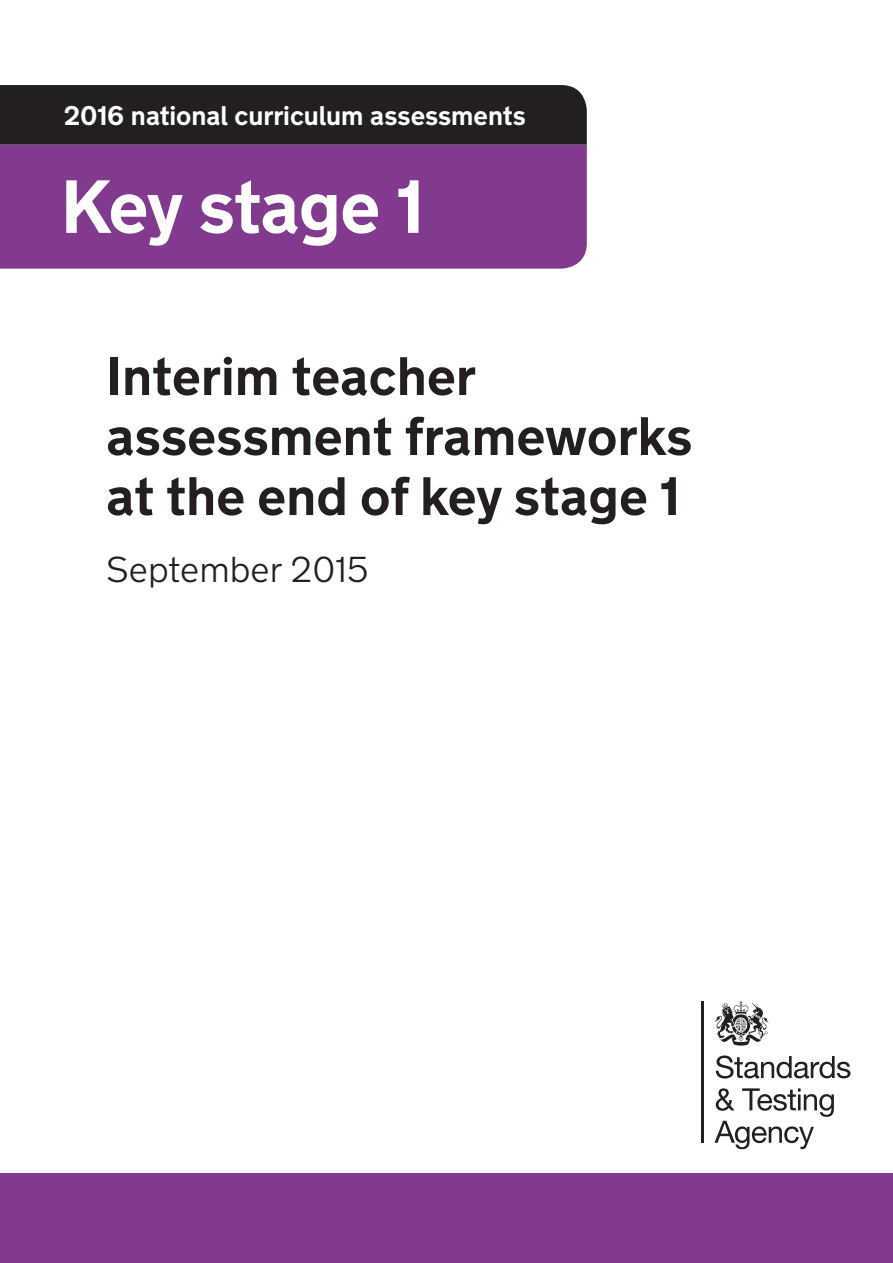
<style>
.page{position:relative;width:893px;height:1263px;background:#fff}
.page>*{position:absolute;margin:0;border:0;box-sizing:border-box;transform-origin:0 0}
.KeyStage{font:700 75px "New Transport";letter-spacing:-.015em;color:#fff}
.Full_Test_Title{font:700 54px/60px "New Transport";color:#231f20}
.Full_Test_Title-2{font:300 36px "New Transport";color:#231f20}
.National_Curriculum{font:700 27px "New Transport";letter-spacing:-.005em;color:#fff}
</style>
<div class="page">
<div style="left:0;top:145px;width:587px;height:124px;background:#813a8e"></div>
<div style="left:0;top:85px;width:587px;height:60px;background:#231f20"></div>
<div style="left:0;top:1174px;width:893px;height:89px;background:#813a8e"></div>
<hr style="left:702px;top:1001px;width:2px;height:141px;background:#231f20">
<svg style="left:715px;top:1001px;width:54px;height:44px"></svg>
<svg style="left:716px;top:1055px;width:134px;height:23px"></svg>
<svg style="left:714px;top:1088px;width:120px;height:61px"></svg>
<p class="National_Curriculum" style="left:64px;top:99px;width:464px">2016 national curriculum assessments</p>
<p class="KeyStage" style="left:61px;top:159px;width:365px">Key stage 1</p>
<p class="Full_Test_Title" style="left:106px;top:347px;width:588px">Interim teacher assessment frameworks at the end of key stage 1</p>
<p class="Full_Test_Title-2" style="left:106px;top:547px;width:264px">September 2015</p>
</div>
